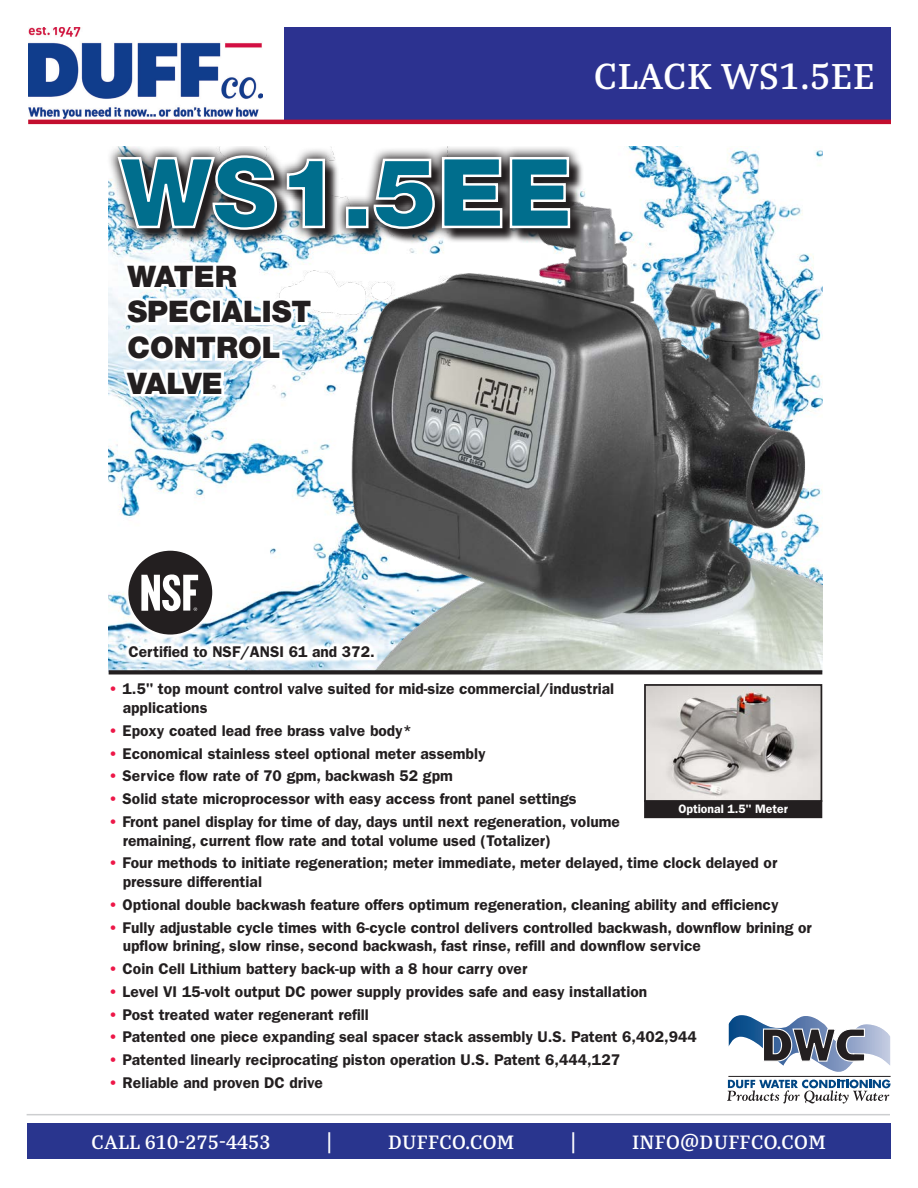
<style>
.page{position:relative;width:918px;height:1188px;background:#fff}
.page>*{position:absolute;margin:0;border:0;box-sizing:border-box;transform-origin:0 0}
.t1{font:900 96.3px "Helvetica Neue LT Std";color:#006e8d}
.t2{font:600 39px "Bagatela";letter-spacing:.02em;color:#fff}
.t3{font:900 29.7px/35.7px "Helvetica Neue LT Std";color:#231f20}
.t4{font:600 21px "Bagatela";letter-spacing:.01em;color:#fff}
.t5{font:600 15.6px/18.8px "ITC Franklin Gothic Std";color:#231f20}
.t6{font:600 12.15px "ITC Franklin Gothic Std";color:#fff}
.s1{color:#ed1748}
</style>
<div class="page">
<div style="left:284px;top:27px;width:607px;height:94px;background:#2c3290"></div>
<div style="left:27px;top:1123px;width:864px;height:36px;background:#29358e"></div>
<hr style="left:27px;top:1114px;width:863px;height:1px;background:#cdced0">
<img style="left:28px;top:27px;width:235px;height:92px">
<hr style="left:28px;top:120px;width:863px;height:4px;background:#c30e2e">
<img style="left:109px;top:147px;width:713px;height:523px">
<img style="left:309px;top:174px;width:513px;height:496px">
<svg style="left:644px;top:684px;width:179px;height:135px;background:#aea9a6"></svg>
<svg style="left:109px;top:670px;width:713px;height:4px;background:#2b2728"></svg>
<svg style="left:326px;top:157px;width:259px;height:87px"></svg>
<svg style="left:108px;top:147px;width:474px;height:94px"></svg>
<svg style="left:116px;top:154px;width:210px;height:275px"></svg>
<div style="left:346px;top:207px;width:23px;height:21px;border:2px solid #fff"></div>
<svg style="left:373px;top:156px;width:198px;height:74px"></svg>
<svg style="left:124px;top:546px;width:93px;height:93px"></svg>
<div style="left:128px;top:551px;width:84px;height:84px;background:#231f20;border-radius:50%"></div>
<svg style="left:141px;top:574px;width:57px;height:37px"></svg>
<svg style="left:126px;top:639px;width:249px;height:33px"></svg>
<svg style="left:729px;top:1015px;width:161px;height:57px"></svg>
<hr style="left:728px;top:1076px;width:163px;height:1px;background:#231f20">
<svg style="left:727px;top:1080px;width:164px;height:24px"></svg>
<p class="t2" style="left:594px;top:50px;width:283px">CLACK WS1.5EE</p>
<h1 class="t1" style="left:120px;top:135px;width:455px">WS1.5EE</h1>
<h3 class="t3" style="left:127px;top:258px;width:185px">WATER<br>SPECIALIST<br>CONTROL<br>VALVE</h3>
<p class="t5" style="left:128px;top:643px;width:248px">Certified to NSF/ANSI 61 and 372.</p>
<p class="t5" style="left:123px;top:680px;width:493px;text-indent:-14px"><span class="s1">•</span> 1.5" top mount control valve suited for mid-size commercial/industrial applications</p>
<p class="t5" style="left:109px;top:721px;width:305px"><span class="s1">•</span> Epoxy coated lead free brass valve body*</p>
<p class="t5" style="left:109px;top:744px;width:378px"><span class="s1">•</span> Economical stainless steel optional meter assembly</p>
<p class="t5" style="left:109px;top:767px;width:346px"><span class="s1">•</span> Service flow rate of 70 gpm, backwash 52 gpm</p>
<p class="t5" style="left:109px;top:789px;width:469px"><span class="s1">•</span> Solid state microprocessor with easy access front panel settings</p>
<p class="t5" style="left:123px;top:812px;width:499px;text-indent:-14px"><span class="s1">•</span> Front panel display for time of day, days until next regeneration, volume remaining, current flow rate and total volume used (Totalizer)</p>
<p class="t5" style="left:123px;top:854px;width:656px;text-indent:-14px"><span class="s1">•</span> Four methods to initiate regeneration; meter immediate, meter delayed, time clock delayed or pressure differential</p>
<p class="t5" style="left:109px;top:895px;width:671px"><span class="s1">•</span> Optional double backwash feature offers optimum regeneration, cleaning ability and efficiency</p>
<p class="t5" style="left:123px;top:918px;width:691px;text-indent:-14px"><span class="s1">•</span> Fully adjustable cycle times with 6-cycle control delivers controlled backwash, downflow brining or upflow brining, slow rinse, second backwash, fast rinse, refill and downflow service</p>
<p class="t5" style="left:109px;top:959px;width:420px"><span class="s1">•</span> Coin Cell Lithium battery back-up with a 8 hour carry over</p>
<p class="t5" style="left:109px;top:982px;width:540px"><span class="s1">•</span> Level VI 15-volt output DC power supply provides safe and easy installation</p>
<p class="t5" style="left:109px;top:1005px;width:262px"><span class="s1">•</span> Post treated water regenerant refill</p>
<p class="t5" style="left:109px;top:1028px;width:590px"><span class="s1">•</span> Patented one piece expanding seal spacer stack assembly U.S. Patent 6,402,944</p>
<p class="t5" style="left:109px;top:1050px;width:513px"><span class="s1">•</span> Patented linearly reciprocating piston operation U.S. Patent 6,444,127</p>
<p class="t5" style="left:109px;top:1073px;width:216px"><span class="s1">•</span> Reliable and proven DC drive</p>
<p class="t6" style="left:679px;top:801px;width:111px">Optional 1.5" Meter</p>
<p class="t4" style="left:91px;top:1128px;width:181px">CALL 610-275-4453</p>
<p class="t4" style="left:326px;top:1128px;width:8px">|</p>
<p class="t4" style="left:388px;top:1128px;width:128px">DUFFCO.COM</p>
<p class="t4" style="left:570px;top:1128px;width:8px">|</p>
<p class="t4" style="left:632px;top:1128px;width:195px">INFO@DUFFCO.COM</p>
</div>
